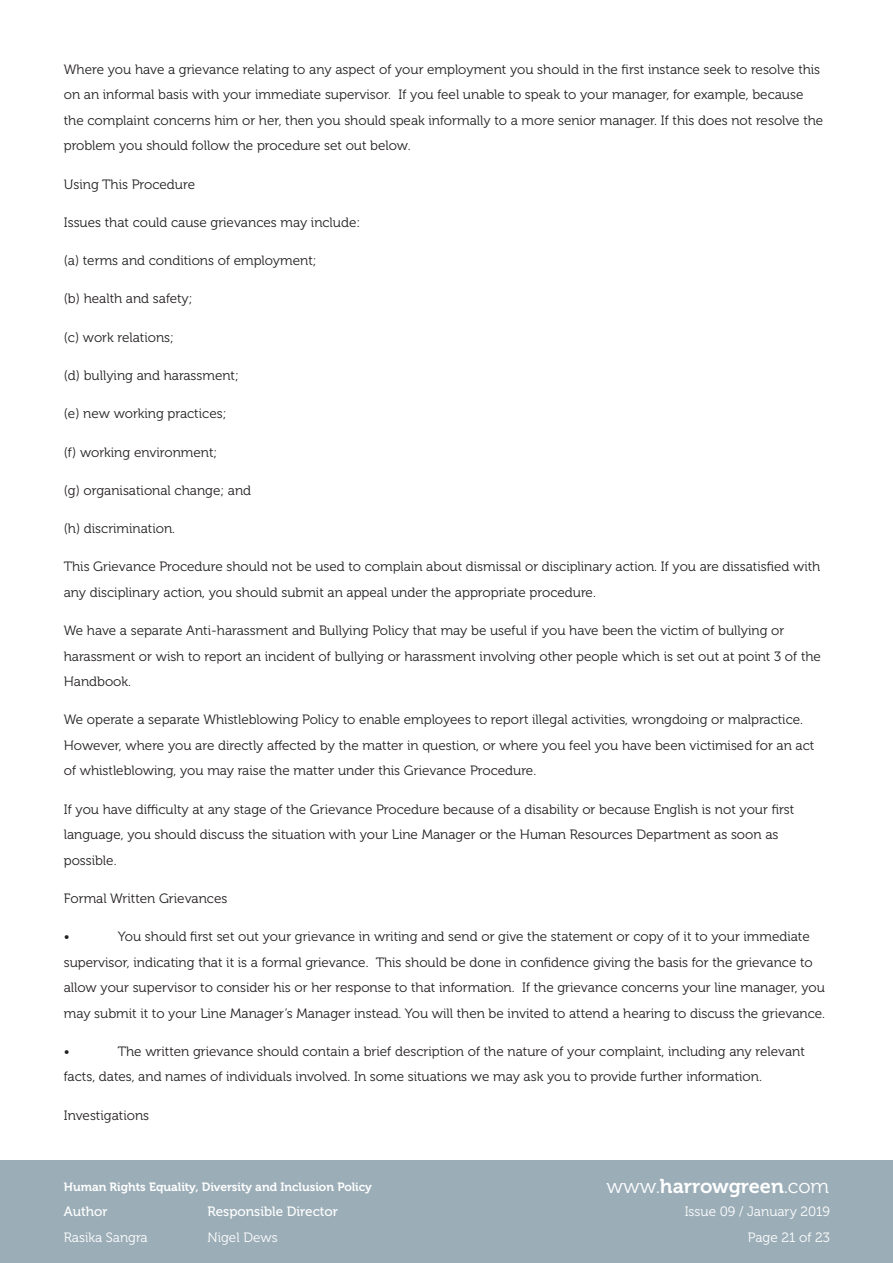
<style>
.page{position:relative;width:893px;height:1263px;background:#fff}
.page>*{position:absolute;margin:0;border:0;box-sizing:border-box;transform-origin:0 0}
.t1{font:19.95px "Museo 700";color:#fff}
.t2{font:13.5px/25.5px "Museo 300";color:#231f20}
.t3{font:13.5px/25.5px "Museo 300";color:#fff;text-align:right}
.t4{font:13.5px "Museo 500";color:#fff}
.t5{font:12px "Museo 700";color:#fff}
.s1{font-family:"Museo 300"}
</style>
<div class="page">
<div style="left:0;top:1160px;width:893px;height:103px;background:#9badb7"></div>
<p class="t2" style="left:64px;top:57px;width:761px">Where you have a grievance relating to any aspect of your employment you should in the first instance seek to resolve this on an informal basis with your immediate supervisor. If you feel unable to speak to your manager, for example, because the complaint concerns him or her, then you should speak informally to a more senior manager. If this does not resolve the problem you should follow the procedure set out below.</p>
<p class="t2" style="left:64px;top:172px;width:133px">Using This Procedure</p>
<p class="t2" style="left:64px;top:210px;width:298px">Issues that could cause grievances may include:</p>
<p class="t2" style="left:64px;top:248px;width:254px">(a) terms and conditions of employment;</p>
<p class="t2" style="left:64px;top:286px;width:130px">(b) health and safety;</p>
<p class="t2" style="left:64px;top:325px;width:112px">(c) work relations;</p>
<p class="t2" style="left:64px;top:363px;width:177px">(d) bullying and harassment;</p>
<p class="t2" style="left:64px;top:401px;width:164px">(e) new working practices;</p>
<p class="t2" style="left:64px;top:439px;width:155px">(f) working environment;</p>
<p class="t2" style="left:64px;top:478px;width:189px">(g) organisational change; and</p>
<p class="t2" style="left:64px;top:516px;width:113px">(h) discrimination.</p>
<p class="t2" style="left:64px;top:554px;width:758px">This Grievance Procedure should not be used to complain about dismissal or disciplinary action. If you are dissatisfied with any disciplinary action, you should submit an appeal under the appropriate procedure.</p>
<p class="t2" style="left:64px;top:618px;width:759px">We have a separate Anti-harassment and Bullying Policy that may be useful if you have been the victim of bullying or harassment or wish to report an incident of bullying or harassment involving other people which is set out at point 3 of the<br>Handbook.</p>
<p class="t2" style="left:64px;top:707px;width:752px">We operate a separate Whistleblowing Policy to enable employees to report illegal activities, wrongdoing or malpractice.<br>However, where you are directly affected by the matter in question, or where you feel you have been victimised for an act of whistleblowing, you may raise the matter under this Grievance Procedure.</p>
<p class="t2" style="left:64px;top:796px;width:732px">If you have difficulty at any stage of the Grievance Procedure because of a disability or because English is not your first language, you should discuss the situation with your Line Manager or the Human Resources Department as soon as possible.</p>
<p class="t2" style="left:64px;top:886px;width:165px">Formal Written Grievances</p>
<p class="t2" style="left:64px;top:924px;width:7px">•</p>
<p class="t2" style="left:64px;top:924px;width:763px;text-indent:54px">You should first set out your grievance in writing and send or give the statement or copy of it to your immediate supervisor, indicating that it is a formal grievance. This should be done in confidence giving the basis for the grievance to allow your supervisor to consider his or her response to that information. If the grievance concerns your line manager, you may submit it to your Line Manager’s Manager instead. You will then be invited to attend a hearing to discuss the grievance.</p>
<p class="t2" style="left:64px;top:1039px;width:7px">•</p>
<p class="t2" style="left:64px;top:1039px;width:743px;text-indent:54px">The written grievance should contain a brief description of the nature of your complaint, including any relevant facts, dates, and names of individuals involved. In some situations we may ask you to provide further information.</p>
<p class="t2" style="left:64px;top:1102px;width:87px">Investigations</p>
<p class="t5" style="left:64px;top:1180px;width:310px">Human Rights Equality, Diversity and Inclusion Policy</p>
<h1 class="t1" style="left:606px;top:1175px;width:224px"><span class="s1">www.</span>harrowgreen<span class="s1">.com</span></h1>
<p class="t4" style="left:64px;top:1204px;width:45px">Author</p>
<p class="t3" style="left:64px;top:1224px;width:85px">Rasika Sangra</p>
<p class="t4" style="left:207px;top:1204px;width:132px">Responsible Director</p>
<p class="t3" style="left:207px;top:1224px;width:72px">Nigel Dews</p>
<p class="t3" style="left:685px;top:1199px;width:147px">Issue 09 / January 2019<br>Page 21 of 23</p>
</div>
